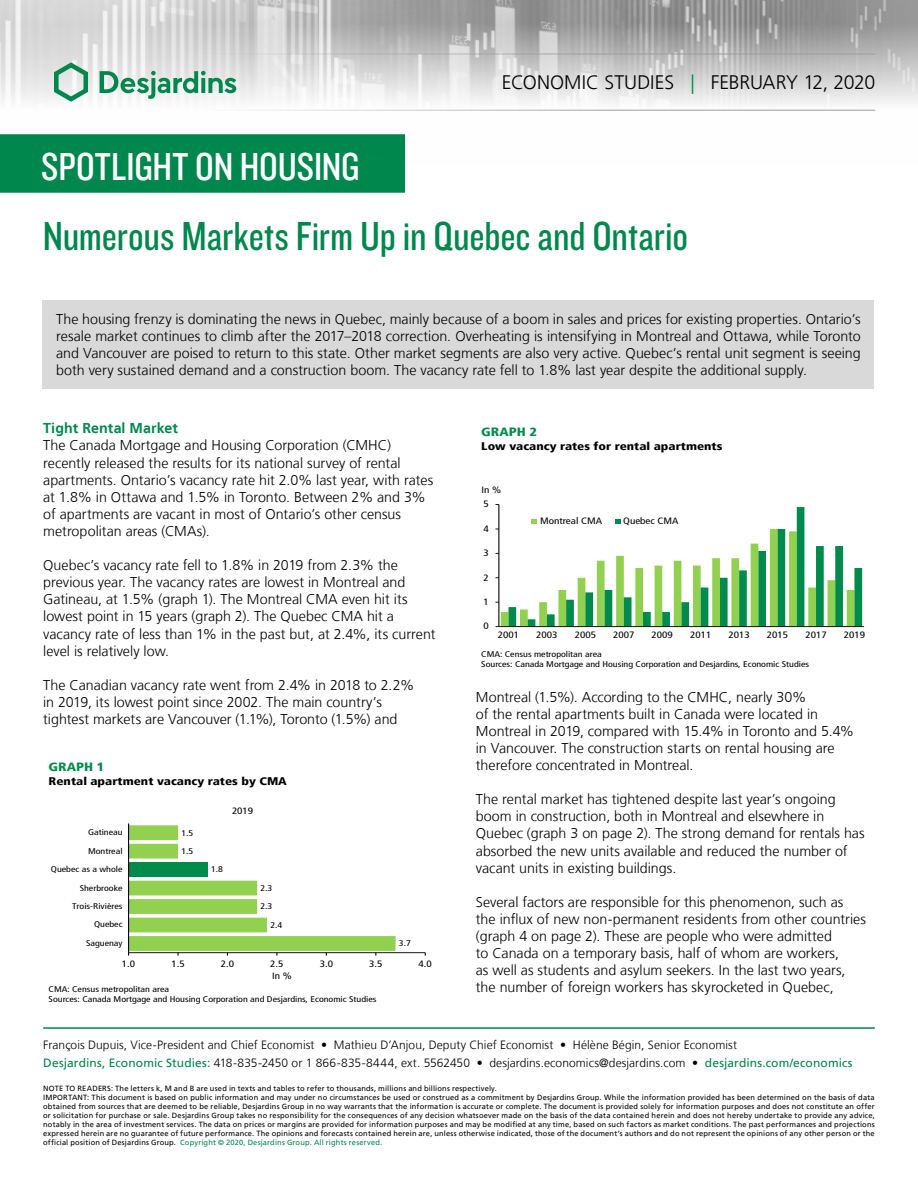
<style>
.page{position:relative;width:918px;height:1188px;background:#fff}
.page>*{position:absolute;margin:0;border:0;box-sizing:border-box;transform-origin:0 0}
.t1{font:42px "Knockout 29 Junior Ltweight";letter-spacing:-.005em;color:#00874e}
.t2{font:40.5px "Knockout 29 Junior Ltweight";color:#fff}
.t3{font:300 19.5px "Frutiger LT";letter-spacing:-.005em;color:#000}
.t4{font:300 14.25px/17.1px "Frutiger LT";color:#000}
.t5{font:700 14.25px "Frutiger LT";letter-spacing:.005em;color:#00874e}
.t6{font:300 12px/18.1px "Frutiger LT";letter-spacing:.005em;color:#000}
.t7{font:900 condensed 12px "Frutiger LT";color:#008b4d;scale:1.2 1}
.t8{font:900 condensed 11.1px "Frutiger LT";color:#000;scale:1.2 1}
.t9{font:condensed 9.3px "Frutiger LT";color:#000;scale:1.2 1}
.t10{font:condensed 9.15px "Frutiger LT";color:#000;scale:1.2 1}
.t11{font:condensed 8.25px/9.9px "Frutiger LT";color:#000;scale:1.2 1}
.t12{font:7.5px/9px "Frutiger LT";letter-spacing:.02em;color:#000}
.s1{color:#00874e}
.s2{font-weight:400;color:#00874e}
</style>
<div class="page">
<img style="left:0;top:0;width:918px;height:111px">
<hr style="left:43px;top:54px;width:832px;height:1px;background:#9d9d9c">
<hr style="left:43px;top:110px;width:832px;height:1px;background:#9d9d9c">
<svg style="left:54px;top:62px;width:34px;height:40px"></svg>
<svg style="left:100px;top:71px;width:136px;height:28px"></svg>
<div style="left:0;top:135px;width:404px;height:57px;background:#00874e"></div>
<div style="left:0;top:134px;width:405px;height:59px;border:2px solid #00874e"></div>
<hr style="left:43px;top:1027px;width:832px;height:2px;background:#00874e">
<div style="left:43px;top:300px;width:831px;height:89px;background:#d9d9d9"></div>
<hr style="left:129px;top:952px;width:296px;height:1px;background:#000">
<svg style="left:128px;top:825px;width:268px;height:131px"></svg>
<hr style="left:128px;top:823px;width:1px;height:130px;background:#000">
<hr style="left:499px;top:626px;width:365px;height:1px;background:#000">
<svg style="left:495px;top:504px;width:367px;height:123px"></svg>
<h2 class="t2" style="left:41px;top:140px;width:320px">SPOTLIGHT ON HOUSING</h2>
<h3 class="t3" style="left:502px;top:72px;width:375px">ECONOMIC STUDIES <span class="s1">|</span> FEBRUARY 12, 2020</h3>
<h1 class="t1" style="left:43px;top:209px;width:647px">Numerous Markets Firm Up in Quebec and Ontario</h1>
<p class="t4" style="left:56px;top:311px;width:806px;text-align:justify">The housing frenzy is dominating the news in Quebec, mainly because of a boom in sales and prices for existing properties. Ontario’s resale market continues to climb after the 2017–2018 correction. Overheating is intensifying in Montreal and Ottawa, while Toronto and Vancouver are poised to return to this state. Other market segments are also very active. Quebec’s rental unit segment is seeing both very sustained demand and a construction boom. The vacancy rate fell to 1.8% last year despite the additional supply.</p>
<p class="t5" style="left:43px;top:420px;width:136px">Tight Rental Market</p>
<p class="t4" style="left:43px;top:437px;width:392px">The Canada Mortgage and Housing Corporation (CMHC) recently released the results for its national survey of rental apartments. Ontario’s vacancy rate hit 2.0% last year, with rates at 1.8% in Ottawa and 1.5% in Toronto. Between 2% and 3% of apartments are vacant in most of Ontario’s other census metropolitan areas (CMAs).</p>
<p class="t4" style="left:43px;top:557px;width:394px">Quebec’s vacancy rate fell to 1.8% in 2019 from 2.3% the previous year. The vacancy rates are lowest in Montreal and Gatineau, at 1.5% (graph 1). The Montreal CMA even hit its lowest point in 15 years (graph 2). The Quebec CMA hit a vacancy rate of less than 1% in the past but, at 2.4%, its current level is relatively low.</p>
<p class="t4" style="left:43px;top:677px;width:373px">The Canadian vacancy rate went from 2.4% in 2018 to 2.2% in 2019, its lowest point since 2002. The main country’s tightest markets are Vancouver (1.1%), Toronto (1.5%) and</p>
<p class="t4" style="left:476px;top:688px;width:380px">Montreal (1.5%). According to the CMHC, nearly 30%<br>of the rental apartments built in Canada were located in Montreal in 2019, compared with 15.4% in Toronto and 5.4% in Vancouver. The construction starts on rental housing are therefore concentrated in Montreal.</p>
<p class="t4" style="left:476px;top:791px;width:390px">The rental market has tightened despite last year’s ongoing boom in construction, both in Montreal and elsewhere in Quebec (graph 3 on page 2). The strong demand for rentals has absorbed the new units available and reduced the number of vacant units in existing buildings.</p>
<p class="t4" style="left:476px;top:894px;width:392px">Several factors are responsible for this phenomenon, such as the influx of new non-permanent residents from other countries (graph 4 on page 2). These are people who were admitted<br>to Canada on a temporary basis, half of whom are workers,<br>as well as students and asylum seekers. In the last two years, the number of foreign workers has skyrocketed in Quebec,</p>
<p class="t7" style="left:481px;top:425px;width:48px">GRAPH 2</p>
<p class="t8" style="left:481px;top:439px;width:202px">Low vacancy rates for rental apartments</p>
<p class="t10" style="left:481px;top:485px;width:18px">In %</p>
<p class="t10" style="left:484px;top:499px;width:6px">5</p>
<p class="t10" style="left:540px;top:515px;width:53px">Montreal CMA</p>
<p class="t10" style="left:623px;top:515px;width:48px">Quebec CMA</p>
<p class="t10" style="left:484px;top:523px;width:6px">4</p>
<p class="t10" style="left:484px;top:548px;width:6px">3</p>
<p class="t9" style="left:484px;top:572px;width:6px">2</p>
<p class="t10" style="left:484px;top:596px;width:6px">1</p>
<p class="t10" style="left:484px;top:621px;width:6px">0</p>
<p class="t10" style="left:498px;top:630px;width:19px">2001</p>
<p class="t10" style="left:536px;top:630px;width:19px">2003</p>
<p class="t10" style="left:575px;top:630px;width:19px">2005</p>
<p class="t10" style="left:613px;top:630px;width:19px">2007</p>
<p class="t10" style="left:652px;top:630px;width:19px">2009</p>
<p class="t10" style="left:690px;top:630px;width:19px">2011</p>
<p class="t10" style="left:729px;top:630px;width:19px">2013</p>
<p class="t10" style="left:767px;top:630px;width:19px">2015</p>
<p class="t10" style="left:805px;top:630px;width:19px">2017</p>
<p class="t10" style="left:844px;top:630px;width:19px">2019</p>
<p class="t11" style="left:481px;top:649px;width:275px">CMA: Census metropolitan area<br>Sources: Canada Mortgage and Housing Corporation and Desjardins, Economic Studies</p>
<p class="t7" style="left:49px;top:760px;width:48px">GRAPH 1</p>
<p class="t8" style="left:49px;top:774px;width:200px">Rental apartment vacancy rates by CMA</p>
<p class="t10" style="left:232px;top:806px;width:19px">2019</p>
<p class="t11" style="left:88px;top:827px;width:30px">Gatineau</p>
<p class="t11" style="left:181px;top:828px;width:11px">1.5</p>
<p class="t11" style="left:88px;top:846px;width:30px">Montreal</p>
<p class="t11" style="left:181px;top:846px;width:11px">1.5</p>
<p class="t11" style="left:51px;top:864px;width:61px">Quebec as a whole</p>
<p class="t11" style="left:211px;top:865px;width:11px">1.8</p>
<p class="t11" style="left:80px;top:883px;width:37px">Sherbrooke</p>
<p class="t11" style="left:260px;top:883px;width:11px">2.3</p>
<p class="t11" style="left:72px;top:901px;width:43px">Trois-Rivières</p>
<p class="t11" style="left:260px;top:902px;width:11px">2.3</p>
<p class="t11" style="left:94px;top:920px;width:25px">Quebec</p>
<p class="t11" style="left:270px;top:920px;width:11px">2.4</p>
<p class="t11" style="left:86px;top:938px;width:32px">Saguenay</p>
<p class="t11" style="left:399px;top:939px;width:11px">3.7</p>
<p class="t10" style="left:122px;top:959px;width:13px">1.0</p>
<p class="t10" style="left:171px;top:959px;width:13px">1.5</p>
<p class="t10" style="left:221px;top:959px;width:13px">2.0</p>
<p class="t10" style="left:270px;top:959px;width:13px">2.5</p>
<p class="t10" style="left:320px;top:959px;width:13px">3.0</p>
<p class="t10" style="left:369px;top:959px;width:13px">3.5</p>
<p class="t10" style="left:419px;top:959px;width:13px">4.0</p>
<p class="t10" style="left:272px;top:971px;width:18px">In %</p>
<p class="t11" style="left:49px;top:984px;width:275px">CMA: Census metropolitan area<br>Sources: Canada Mortgage and Housing Corporation and Desjardins, Economic Studies</p>
<p class="t6" style="left:43px;top:1036px;width:811px">François Dupuis, Vice-President and Chief Economist • Mathieu D’Anjou, Deputy Chief Economist • Hélène Bégin, Senior Economist<br><span class="s2">Desjardins, Economic Studies:</span> 418-835-2450 or 1 866-835-8444, ext. 5562450 • desjardins.economics@desjardins.com • <span class="s2">desjardins.com/economics</span></p>
<p class="t12" style="left:43px;top:1084px;width:833px">NOTE TO READERS: The letters k, M and B are used in texts and tables to refer to thousands, millions and billions respectively.<br>IMPORTANT: This document is based on public information and may under no circumstances be used or construed as a commitment by Desjardins Group. While the information provided has been determined on the basis of data obtained from sources that are deemed to be reliable, Desjardins Group in no way warrants that the information is accurate or complete. The document is provided solely for information purposes and does not constitute an offer or solicitation for purchase or sale. Desjardins Group takes no responsibility for the consequences of any decision whatsoever made on the basis of the data contained herein and does not hereby undertake to provide any advice, notably in the area of investment services. The data on prices or margins are provided for information purposes and may be modified at any time, based on such factors as market conditions. The past performances and projections expressed herein are no guarantee of future performance. The opinions and forecasts contained herein are, unless otherwise indicated, those of the document’s authors and do not represent the opinions of any other person or the official position of Desjardins Group. <span class="s1">Copyright © 2020, Desjardins Group. All rights reserved.</span></p>
</div>
